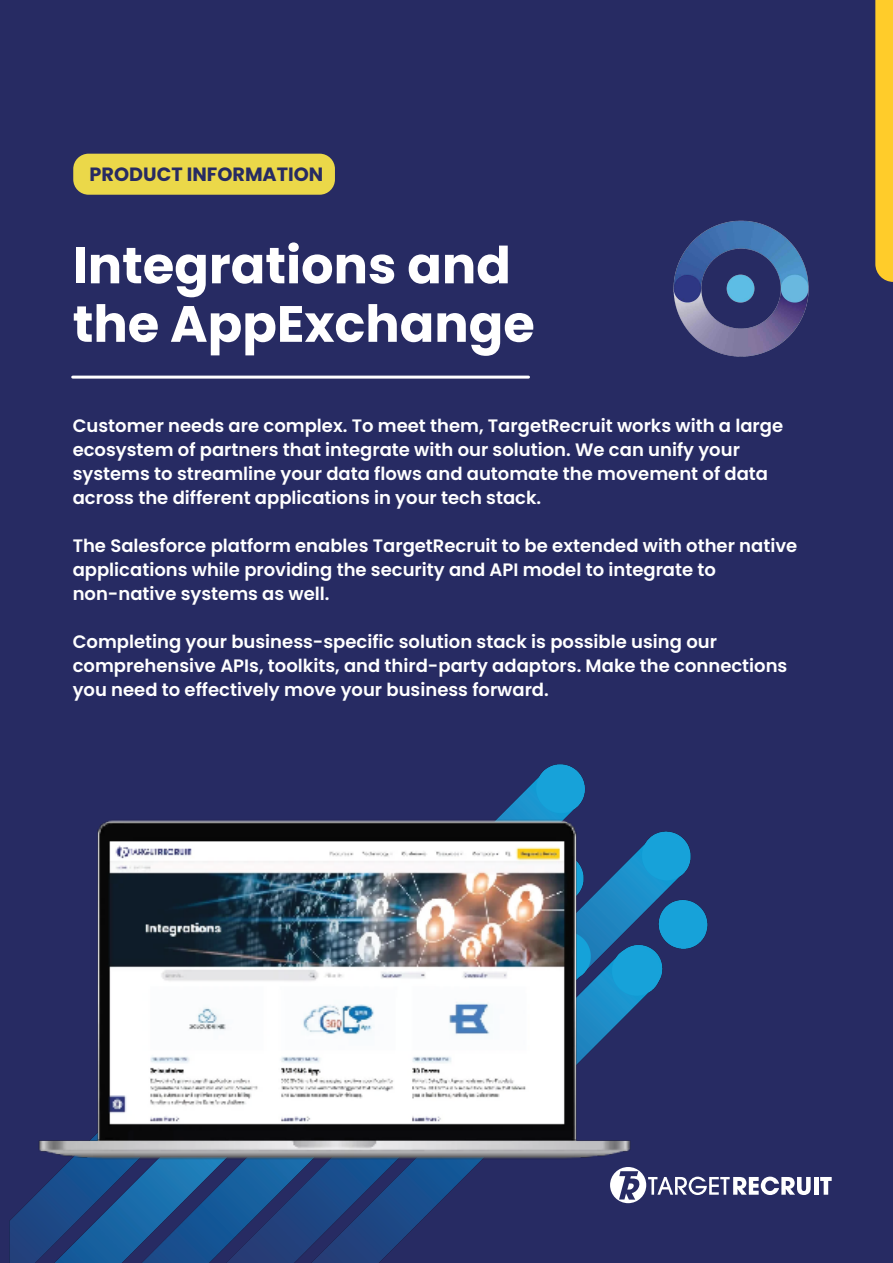
<style>
.page{position:relative;width:893px;height:1263px;background:#272b63}
.page>*{position:absolute;margin:0;border:0;box-sizing:border-box;transform-origin:0 0}
.t1{font:700 51px/58.5px "Poppins";color:#fff}
.t2{font:700 19.2px "Poppins";color:#272b63}
.t3{font:600 18px/24px "Poppins";color:#fff}
</style>
<div class="page">
<div style="left:875px;top:0;width:18px;height:282px;background:#ffcc2a"></div>
<hr style="left:814px;top:1177px;width:4px;height:18px;background:#fff">
<svg style="left:820px;top:1177px;width:12px;height:18px"></svg>
<svg style="left:771px;top:1176px;width:40px;height:19px"></svg>
<img style="left:9px;top:764px;width:762px;height:499px">
<hr style="left:73px;top:376px;width:455px;height:3px;background:#fff">
<div style="left:73px;top:154px;width:262px;height:41px;background:#ebd849;border-radius:15px"></div>
<img style="left:13px;top:808px;width:643px;height:362px">
<img style="left:673px;top:220px;width:136px;height:137px">
<p class="t2" style="left:90px;top:163px;width:235px">PRODUCT INFORMATION</p>
<h1 class="t1" style="left:73px;top:236px;width:464px">Integrations and the AppExchange</h1>
<p class="t3" style="left:73px;top:413px;width:712px">Customer needs are complex. To meet them, TargetRecruit works with a large ecosystem of partners that integrate with our solution. We can unify your systems to streamline your data flows and automate the movement of data across the different applications in your tech stack.</p>
<p class="t3" style="left:73px;top:533px;width:726px">The Salesforce platform enables TargetRecruit to be extended with other native applications while providing the security and API model to integrate to non-native systems as well.</p>
<p class="t3" style="left:73px;top:629px;width:716px">Completing your business-specific solution stack is possible using our comprehensive APIs, toolkits, and third-party adaptors. Make the connections you need to effectively move your business forward.</p>
</div>
